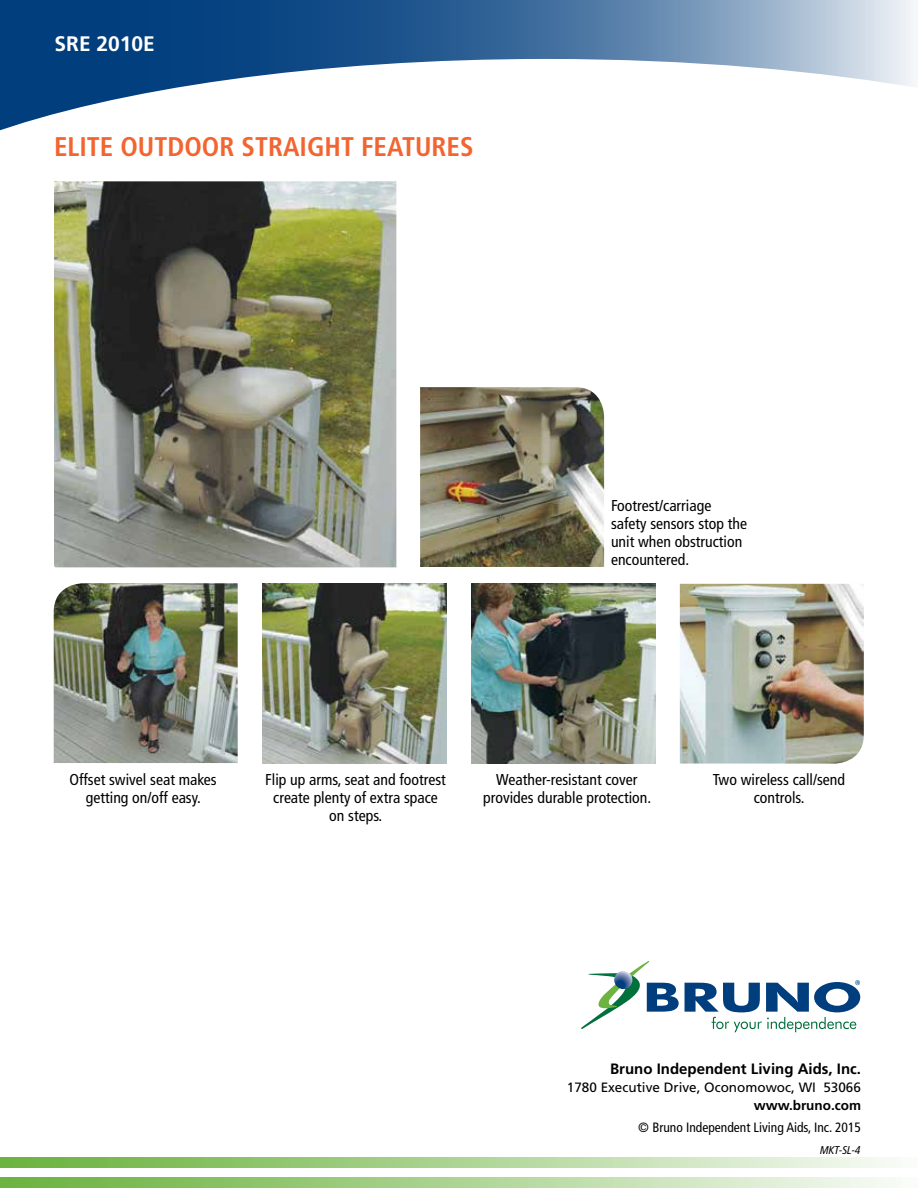
<style>
.page{position:relative;width:918px;height:1188px;background:#fff}
.page>*{position:absolute;margin:0;border:0;box-sizing:border-box;transform-origin:0 0}
.t1{font:700 condensed 27px "Frutiger LT Std";color:#f26531}
.t2{font:700 21px "Frutiger LT Std";color:#fff}
.t3{font:condensed 15.75px/18px "Frutiger LT Std";color:#000;text-align:center}
.t4{font:700 15px "Frutiger LT Std";color:#000}
.t5{font:13.5px "Frutiger LT Std";color:#000}
.t6{font:condensed 13.5px "Frutiger LT Std";color:#000}
.t7{font:700 13.5px "Frutiger LT Std";color:#000}
.t8{font:italic condensed 11.25px "Frutiger LT Pro";color:#000}
</style>
<div class="page">
<svg style="left:0;top:1177px;width:895px;height:11px;background:#acd493"></svg>
<svg style="left:0;top:1157px;width:895px;height:11px;background:#acd493"></svg>
<img style="left:420px;top:387px;width:184px;height:180px">
<img style="left:471px;top:583px;width:184px;height:180px">
<img style="left:54px;top:583px;width:184px;height:180px">
<img style="left:262px;top:584px;width:184px;height:180px">
<svg style="left:0;top:0;width:913px;height:131px"></svg>
<img style="left:680px;top:584px;width:184px;height:180px">
<img style="left:54px;top:181px;width:342px;height:386px">
<svg style="left:581px;top:961px;width:279px;height:71px"></svg>
<h2 class="t2" style="left:55px;top:31px;width:102px">SRE 2010E</h2>
<h1 class="t1" style="left:54px;top:130px;width:421px">ELITE OUTDOOR STRAIGHT FEATURES</h1>
<p class="t3" style="left:611px;top:497px;width:138px;text-align:left">Footrest/carriage safety sensors stop the unit when obstruction encountered.</p>
<p class="t3" style="left:69px;top:770px;width:149px">Offset swivel seat makes getting on/off easy.</p>
<p class="t3" style="left:265px;top:770px;width:182px">Flip up arms, seat and footrest create plenty of extra space on steps.</p>
<p class="t3" style="left:483px;top:770px;width:169px">Weather-resistant cover provides durable protection.</p>
<p class="t3" style="left:713px;top:770px;width:134px">Two wireless call/send controls.</p>
<p class="t4" style="left:610px;top:1060px;width:252px">Bruno Independent Living Aids, Inc.</p>
<p class="t5" style="left:567px;top:1080px;width:296px">1780 Executive Drive, Oconomowoc, WI 53066</p>
<p class="t7" style="left:754px;top:1098px;width:109px">www.bruno.com</p>
<p class="t6" style="left:638px;top:1120px;width:224px">© Bruno Independent Living Aids, Inc. 2015</p>
<p class="t8" style="left:820px;top:1143px;width:42px">MKT-SL-4</p>
</div>
